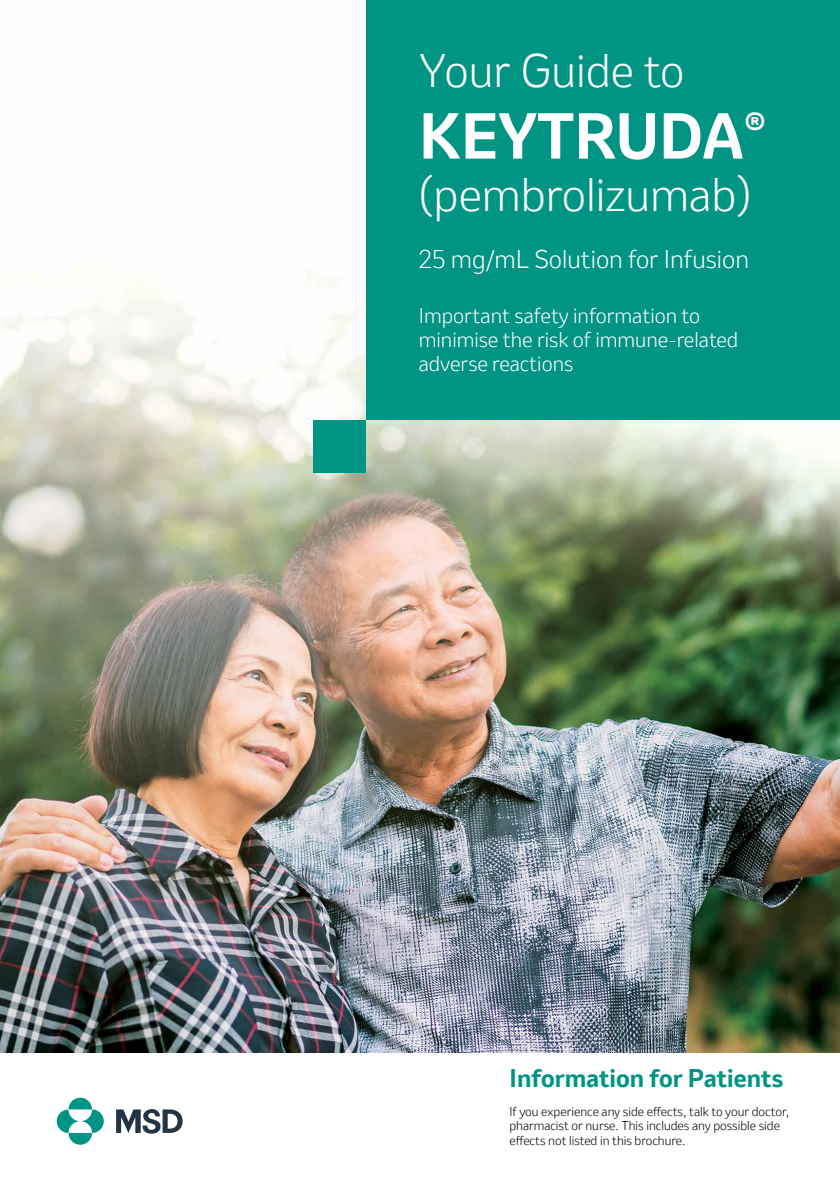
<style>
.page{position:relative;width:840px;height:1191px;background:#fff}
.page>*{position:absolute;margin:0;border:0;box-sizing:border-box;transform-origin:0 0}
.t1{font:700 60px "Invention";color:#fff}
.t2{font:300 44px "Invention";color:#fff}
.t3{font:300 24px "Invention";color:#fff}
.t4{font:700 24px "Invention";color:#009485}
.t5{font:300 20px/24px "Invention";color:#fff}
.t6{font:300 12px/14.4px "Invention";color:#000}
</style>
<div class="page">
<img style="left:0;top:268px;width:839px;height:784px">
<div style="left:366px;top:0;width:473px;height:420px;background:#009485"></div>
<div style="left:313px;top:420px;width:53px;height:52px;background:#009485"></div>
<svg style="left:57px;top:1097px;width:47px;height:47px"></svg>
<svg style="left:116px;top:1109px;width:66px;height:24px"></svg>
<h2 class="t2" style="left:418px;top:40px;width:267px">Your Guide to</h2>
<h1 class="t1" style="left:418px;top:93px;width:349px">KEYTRUDA<sup>®</sup></h1>
<h2 class="t2" style="left:418px;top:164px;width:334px">(pembrolizumab)</h2>
<h3 class="t3" style="left:418px;top:242px;width:331px">25 mg/mL Solution for Infusion</h3>
<h3 class="t5" style="left:418px;top:303px;width:321px">Important safety information to minimise the risk of immune-related adverse reactions</h3>
<h3 class="t4" style="left:509px;top:1061px;width:275px">Information for Patients</h3>
<p class="t6" style="left:509px;top:1104px;width:281px">If you experience any side effects, talk to your doctor, pharmacist or nurse. This includes any possible side effects not listed in this brochure.</p>
</div>
